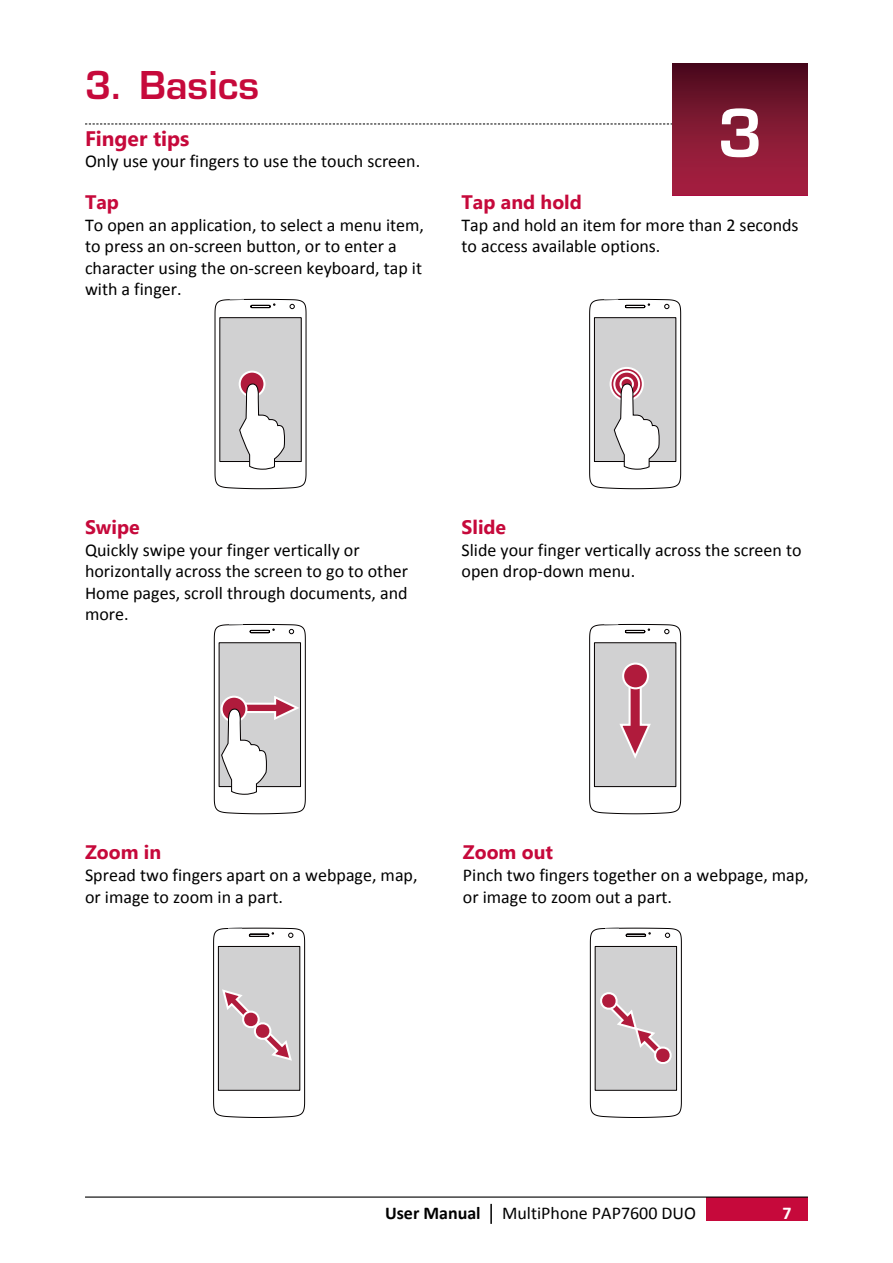
<style>
.page{position:relative;width:893px;height:1263px;background:#fff}
.page>*{position:absolute;margin:0;border:0;box-sizing:border-box;transform-origin:0 0}
.t1{font:700 72px "Eurostile";color:#fff}
.t2{font:700 42px "Eurostile";color:#c6093b}
.Heading_1{font:700 21px "Segoe UI";color:#c6093b}
.t3{font:700 19.5px "Segoe UI";color:#c6093b}
.Content{font:18px/21.6px "Calibri";color:#000}
.t4{font:700 18px "Calibri";color:#fff}
.s1{font-weight:700}
</style>
<div class="page">
<div style="left:706px;top:1197px;width:102px;height:24px;background:#c6093b"></div>
<hr style="left:85px;top:1196px;width:723px;height:1px;background:#000">
<hr style="left:490px;top:1204px;width:2px;height:20px;background:#000">
<svg style="left:214px;top:299px;width:93px;height:190px"></svg>
<svg style="left:589px;top:299px;width:92px;height:190px"></svg>
<svg style="left:214px;top:624px;width:92px;height:190px"></svg>
<svg style="left:589px;top:624px;width:92px;height:190px"></svg>
<div style="left:623px;top:663px;width:25px;height:25px;background:#b01b3c;border-radius:50%"></div>
<div style="left:622px;top:662px;width:27px;height:27px;border:2px solid #fff;border-radius:50%"></div>
<svg style="left:213px;top:927px;width:92px;height:191px"></svg>
<svg style="left:590px;top:927px;width:92px;height:191px"></svg>
<svg style="left:85px;top:64px;width:588px;height:131px"></svg>
<div style="left:673px;top:64px;width:135px;height:131px;background:linear-gradient(to bottom,#4f0d1f,#af2244)"></div>
<p class="t2" style="left:85px;top:62px;width:176px">3. Basics</p>
<p class="Heading_1" style="left:85px;top:123px;width:106px">Finger tips</p>
<p class="Content" style="left:85px;top:150px;width:337px">Only use your fingers to use the touch screen.</p>
<p class="t3" style="left:85px;top:188px;width:36px">Tap</p>
<p class="Content" style="left:85px;top:214px;width:340px">To open an application, to select a menu item, to press an on-screen button, or to enter a character using the on-screen keyboard, tap it with a finger.</p>
<p class="t1" style="left:718px;top:93px;width:47px">3</p>
<p class="t3" style="left:461px;top:188px;width:122px">Tap and hold</p>
<p class="Content" style="left:461px;top:214px;width:339px">Tap and hold an item for more than 2 seconds to access available options.</p>
<p class="t3" style="left:85px;top:513px;width:56px">Swipe</p>
<p class="Content" style="left:85px;top:539px;width:324px">Quickly swipe your finger vertically or horizontally across the screen to go to other Home pages, scroll through documents, and more.</p>
<p class="t3" style="left:461px;top:513px;width:46px">Slide</p>
<p class="Content" style="left:461px;top:539px;width:342px">Slide your finger vertically across the screen to open drop-down menu.</p>
<p class="t3" style="left:85px;top:838px;width:78px">Zoom in</p>
<p class="Content" style="left:85px;top:864px;width:334px">Spread two fingers apart on a webpage, map, or image to zoom in a part.</p>
<p class="t3" style="left:463px;top:838px;width:92px">Zoom out</p>
<p class="Content" style="left:463px;top:864px;width:347px">Pinch two fingers together on a webpage, map, or image to zoom out a part.</p>
<p class="Content" style="left:385px;top:1202px;width:313px"><span class="s1">User Manual</span> MultiPhone PAP7600 DUO</p>
<p class="t4" style="left:782px;top:1202px;width:11px">7</p>
</div>
